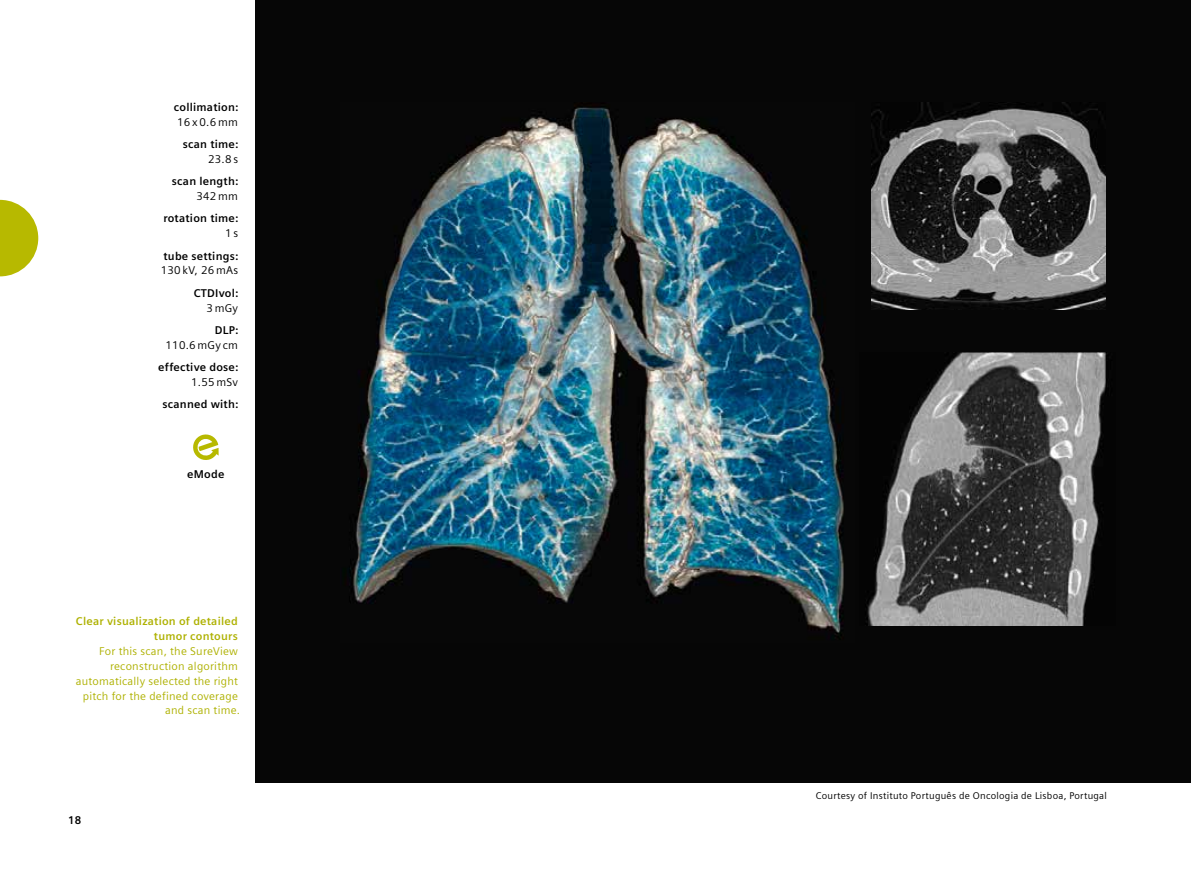
<style>
.page{position:relative;width:1191px;height:893px;background:#fff}
.page>*{position:absolute;margin:0;border:0;box-sizing:border-box;transform-origin:0 0}
.t1{font:11.25px/14.9px "Siemens Sans";letter-spacing:.02em;color:#aeb100;text-align:right}
.t2{font:700 11.25px "Siemens Sans";letter-spacing:.02em;color:#000}
.t3{font:11.25px "Siemens Sans";letter-spacing:.02em;color:#000}
.t4{font:700 11.25px/14.9px "Siemens Sans";letter-spacing:.02em;color:#aeb100;text-align:right}
.t5{font:9.75px "Siemens Sans";letter-spacing:.025em;color:#000}
</style>
<div class="page">
<svg style="left:0;top:200px;width:38px;height:76px"></svg>
<svg style="left:193px;top:434px;width:26px;height:26px"></svg>
<div style="left:255px;top:0;width:936px;height:782px;background:#060606"></div>
<img style="left:349px;top:107px;width:495px;height:528px">
<img style="left:867px;top:353px;width:239px;height:273px">
<img style="left:872px;top:102px;width:234px;height:207px">
<p class="t2" style="left:174px;top:100px;width:66px">collimation:</p>
<p class="t3" style="left:177px;top:115px;width:62px">16 x 0.6 mm</p>
<p class="t2" style="left:183px;top:138px;width:57px">scan time:</p>
<p class="t3" style="left:208px;top:153px;width:31px">23.8 s</p>
<p class="t2" style="left:172px;top:175px;width:68px">scan length:</p>
<p class="t3" style="left:196px;top:190px;width:43px">342 mm</p>
<p class="t2" style="left:163px;top:212px;width:77px">rotation time:</p>
<p class="t3" style="left:225px;top:227px;width:15px">1s</p>
<p class="t2" style="left:164px;top:249px;width:76px">tube settings:</p>
<p class="t3" style="left:161px;top:264px;width:79px">130 kV, 26 mAs</p>
<p class="t2" style="left:194px;top:286px;width:46px">CTDIvol:</p>
<p class="t3" style="left:206px;top:301px;width:33px">3 mGy</p>
<p class="t2" style="left:215px;top:324px;width:25px">DLP:</p>
<p class="t3" style="left:166px;top:339px;width:74px">110.6 mGy cm</p>
<p class="t2" style="left:158px;top:361px;width:82px">effective dose:</p>
<p class="t3" style="left:191px;top:376px;width:48px">1.55 mSv</p>
<p class="t2" style="left:162px;top:398px;width:77px">scanned with:</p>
<p class="t2" style="left:187px;top:467px;width:39px">eMode</p>
<p class="t4" style="left:76px;top:614px;width:163px">Clear visualization of detailed tumor contours</p>
<p class="t1" style="left:76px;top:644px;width:166px">For this scan, the SureView reconstruction algorithm automatically selected the right pitch for the defined coverage and scan time.</p>
<p class="t2" style="left:68px;top:814px;width:15px">18</p>
<p class="t5" style="left:815px;top:791px;width:293px">Courtesy of Instituto Português de Oncologia de Lisboa, Portugal</p>
</div>
